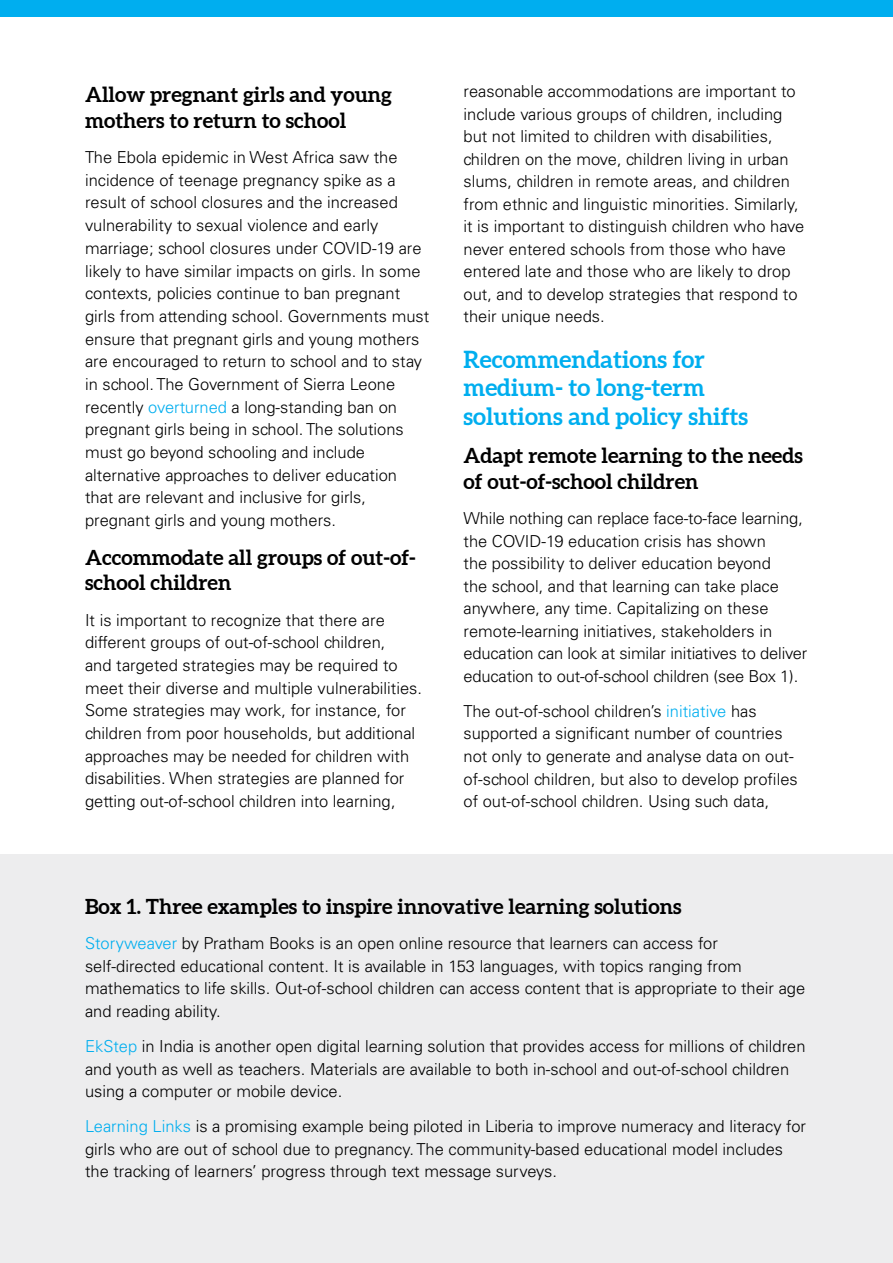
<style>
.page{position:relative;width:893px;height:1263px;background:#fff}
.page>*{position:absolute;margin:0;border:0;box-sizing:border-box;transform-origin:0 0}
.t1{font:700 24px/28.5px "Aleo";color:#00aeef}
.t2{font:700 21px/25.7px "Aleo";color:#000}
.t3{font:300 16.5px/22.5px "Univers LT Std";color:#000}
.s1{color:#00aeef}
</style>
<div class="page">
<div style="left:0;top:0;width:893px;height:17px;background:#00aeef"></div>
<div style="left:0;top:855px;width:893px;height:408px;background:#ededee"></div>
<p class="t2" style="left:85px;top:82px;width:309px">Allow pregnant girls and young mothers to return to school</p>
<p class="t3" style="left:85px;top:146px;width:346px">The Ebola epidemic in West Africa saw the incidence of teenage pregnancy spike as a result of school closures and the increased vulnerability to sexual violence and early marriage; school closures under COVID-19 are likely to have similar impacts on girls. In some contexts, policies continue to ban pregnant girls from attending school. Governments must ensure that pregnant girls and young mothers are encouraged to return to school and to stay in school. The Government of Sierra Leone recently <span class="s1">overturned</span> a long-standing ban on pregnant girls being in school. The solutions must go beyond schooling and include alternative approaches to deliver education that are relevant and inclusive for girls, pregnant girls and young mothers.</p>
<p class="t2" style="left:85px;top:545px;width:332px">Accommodate all groups of out-of&shy;school children</p>
<p class="t3" style="left:85px;top:608px;width:339px">It is important to recognize that there are different groups of out-of-school children,<br>and targeted strategies may be required to meet their diverse and multiple vulnerabilities.<br>Some strategies may work, for instance, for children from poor households, but additional approaches may be needed for children with disabilities. When strategies are planned for getting out-of-school children into learning,</p>
<p class="t3" style="left:463px;top:80px;width:342px">reasonable accommodations are important to include various groups of children, including but not limited to children with disabilities, children on the move, children living in urban slums, children in remote areas, and children from ethnic and linguistic minorities. Similarly, it is important to distinguish children who have never entered schools from those who have entered late and those who are likely to drop out, and to develop strategies that respond to their unique needs.</p>
<h1 class="t1" style="left:463px;top:346px;width:286px">Recommendations for medium- to long-term solutions and policy shifts</h1>
<p class="t2" style="left:463px;top:444px;width:341px">Adapt remote learning to the needs of out-of-school children</p>
<p class="t3" style="left:463px;top:507px;width:345px">While nothing can replace face-to-face learning, the COVID-19 education crisis has shown<br>the possibility to deliver education beyond<br>the school, and that learning can take place anywhere, any time. Capitalizing on these remote-learning initiatives, stakeholders in education can look at similar initiatives to deliver education to out-of-school children (see Box 1).</p>
<p class="t3" style="left:463px;top:700px;width:336px">The out-of-school children’s <span class="s1">initiative</span> has supported a significant number of countries not only to generate and analyse data on out&shy;of-school children, but also to develop profiles of out-of-school children. Using such data,</p>
<p class="t2" style="left:85px;top:894px;width:598px">Box 1. Three examples to inspire innovative learning solutions</p>
<p class="t3" style="left:85px;top:932px;width:722px"><span class="s1">Storyweaver</span> by Pratham Books is an open online resource that learners can access for self-directed educational content. It is available in 153 languages, with topics ranging from mathematics to life skills. Out-of-school children can access content that is appropriate to their age and reading ability.</p>
<p class="t3" style="left:85px;top:1035px;width:722px"><span class="s1">EkStep</span> in India is another open digital learning solution that provides access for millions of children and youth as well as teachers. Materials are available to both in-school and out-of-school children using a computer or mobile device.</p>
<p class="t3" style="left:85px;top:1115px;width:722px"><span class="s1">Learning Links</span> is a promising example being piloted in Liberia to improve numeracy and literacy for girls who are out of school due to pregnancy. The community-based educational model includes the tracking of learners’ progress through text message surveys.</p>
</div>
